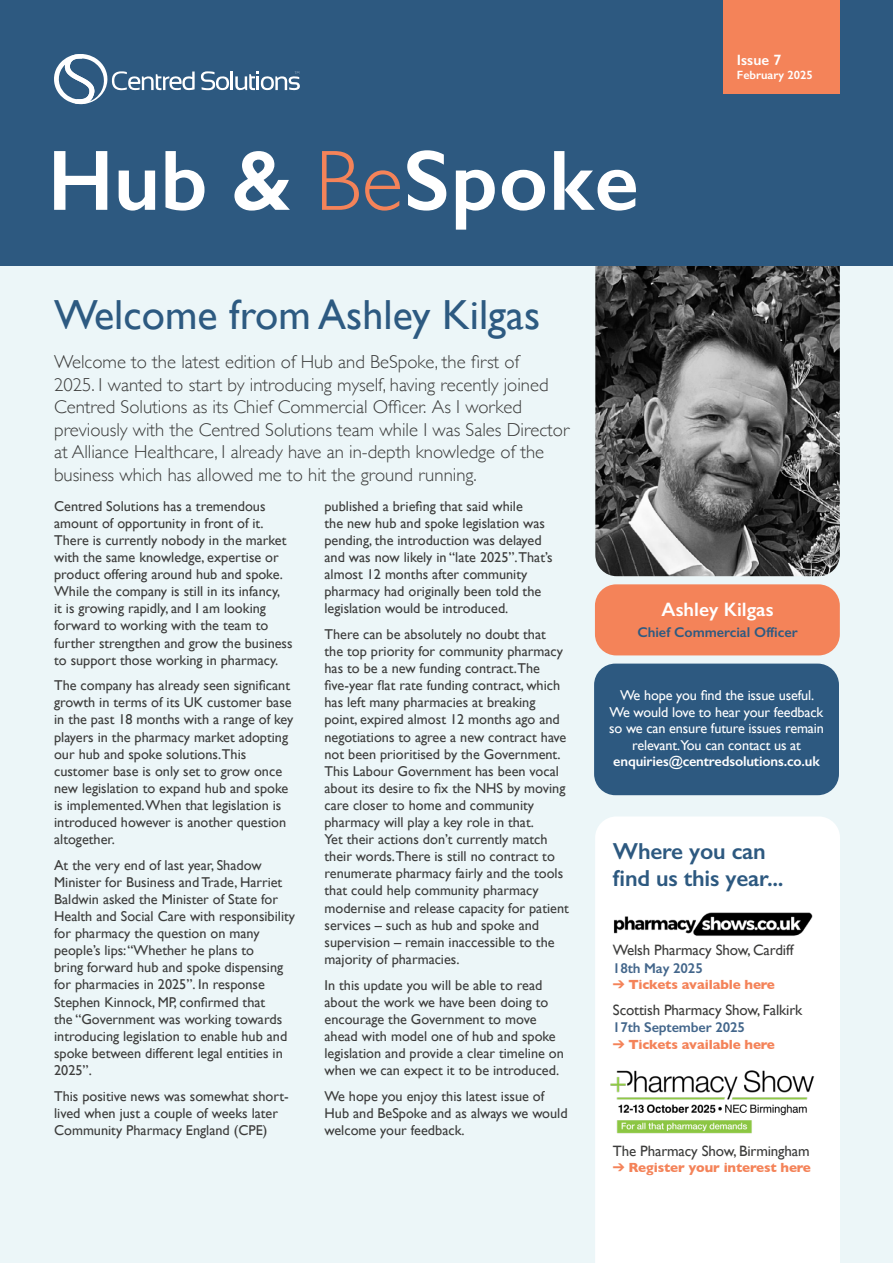
<style>
.page{position:relative;width:893px;height:1263px;background:#fff}
.page>*{position:absolute;margin:0;border:0;box-sizing:border-box;transform-origin:0 0}
.t1{font:42px "Gill Sans";color:#2d5a81}
.t2{font:600 23.25px/27.9px "Gill Sans";letter-spacing:-.01em;color:#2d5980}
.t3{font:600 19.5px "Gill Sans";color:#fff}
.t4{font:300 18.75px/22.5px "Gill Sans";color:#3c3c3b}
.t5{font:15px "Gill Sans";letter-spacing:-.01em;color:#3c3c3b}
.t6{font:600 15px "Gill Sans";color:#fff}
.t7{font:14.25px/17.1px "Gill Sans";color:#3c3c3b}
.t8{font:14.25px/16.5px "Gill Sans";letter-spacing:-.01em;color:#fff;text-align:center}
.t9{font:600 14.25px "Gill Sans";letter-spacing:-.01em;color:#fff}
.t10{font:600 14.25px "Gill Sans";letter-spacing:-.01em;color:#43668b}
.t11{font:600 14.25px "Gill Sans";color:#2d5a81}
.t12{font:700 13.5px "Gill Sans";letter-spacing:-.01em;color:#f48359}
.t13{font:600 12px "Gill Sans";color:#fff}
</style>
<div class="page">
<div style="left:0;top:239px;width:893px;height:1024px;background:#ecf6f8"></div>
<img style="left:595px;top:266px;width:245px;height:310px">
<div style="left:0;top:0;width:893px;height:266px;background:#2d5980"></div>
<svg style="left:407px;top:150px;width:229px;height:80px"></svg>
<svg style="left:322px;top:151px;width:78px;height:60px"></svg>
<svg style="left:54px;top:151px;width:236px;height:60px"></svg>
<svg style="left:54px;top:54px;width:141px;height:51px"></svg>
<svg style="left:201px;top:71px;width:99px;height:19px"></svg>
<div style="left:723px;top:0;width:117px;height:94px;background:#f48359"></div>
<div style="left:595px;top:584px;width:245px;height:71px;background:#f48359;border-radius:21px"></div>
<div style="left:594px;top:664px;width:245px;height:131px;background:#2d5980;border-radius:21px"></div>
<div style="left:595px;top:817px;width:245px;height:446px;background:#fff"></div>
<img style="left:609px;top:1066px;width:207px;height:76px">
<img style="left:610px;top:912px;width:203px;height:27px">
<p class="t6" style="left:737px;top:51px;width:46px">Issue 7</p>
<p class="t13" style="left:737px;top:68px;width:77px">February 2025</p>
<h1 class="t1" style="left:54px;top:290px;width:488px">Welcome from Ashley Kilgas</h1>
<p class="t4" style="left:54px;top:350px;width:517px">Welcome to the latest edition of Hub and BeSpoke, the first of<br>2025. I wanted to start by introducing myself, having recently joined Centred Solutions as its Chief Commercial Officer. As I worked previously with the Centred Solutions team while I was Sales Director at Alliance Healthcare, I already have an in-depth knowledge of the business which has allowed me to hit the ground running.</p>
<p class="t7" style="left:54px;top:497px;width:240px">Centred Solutions has a tremendous amount of opportunity in front of it.<br>There is currently nobody in the market with the same knowledge, expertise or product offering around hub and spoke.<br>While the company is still in its infancy,<br>it is growing rapidly, and I am looking forward to working with the team to further strengthen and grow the business to support those working in pharmacy.</p>
<p class="t7" style="left:54px;top:677px;width:241px">The company has already seen significant growth in terms of its UK customer base in the past 18 months with a range of key players in the pharmacy market adopting our hub and spoke solutions.This customer base is only set to grow once new legislation to expand hub and spoke is implemented.When that legislation is introduced however is another question altogether.</p>
<p class="t7" style="left:54px;top:856px;width:242px">At the very end of last year, Shadow Minister for Business and Trade, Harriet Baldwin asked the Minister of State for Health and Social Care with responsibility for pharmacy the question on many people’s lips: “Whether he plans to<br>bring forward hub and spoke dispensing for pharmacies in 2025”. In response Stephen Kinnock, MP, confirmed that<br>the “Government was working towards introducing legislation to enable hub and spoke between different legal entities in 2025”.</p>
<p class="t7" style="left:54px;top:1087px;width:236px">This positive news was somewhat short&shy;lived when just a couple of weeks later<br>Community Pharmacy England (CPE)</p>
<p class="t7" style="left:325px;top:497px;width:230px">published a briefing that said while<br>the new hub and spoke legislation was pending, the introduction was delayed and was now likely in “late 2025”.That’s almost 12 months after community pharmacy had originally been told the legislation would be introduced.</p>
<p class="t7" style="left:325px;top:625px;width:246px">There can be absolutely no doubt that<br>the top priority for community pharmacy has to be a new funding contract.The five-year flat rate funding contract, which has left many pharmacies at breaking point, expired almost 12 months ago and negotiations to agree a new contract have not been prioritised by the Government.<br>This Labour Government has been vocal about its desire to fix the NHS by moving care closer to home and community pharmacy will play a key role in that.<br>Yet their actions don’t currently match their words.There is still no contract to renumerate pharmacy fairly and the tools that could help community pharmacy modernise and release capacity for patient services – such as hub and spoke and supervision – remain inaccessible to the majority of pharmacies.</p>
<p class="t7" style="left:325px;top:976px;width:241px">In this update you will be able to read about the work we have been doing to encourage the Government to move ahead with model one of hub and spoke legislation and provide a clear timeline on when we can expect it to be introduced.</p>
<p class="t7" style="left:325px;top:1087px;width:245px">We hope you enjoy this latest issue of<br>Hub and BeSpoke and as always we would welcome your feedback.</p>
<h3 class="t3" style="left:662px;top:597px;width:114px">Ashley Kilgas</h3>
<p class="t11" style="left:637px;top:624px;width:162px">Chief Commercial Officer</p>
<p class="t8" style="left:609px;top:687px;width:216px">We hope you find the issue useful.<br>We would love to hear your feedback so we can ensure future issues remain relevant.You can contact us at</p>
<p class="t9" style="left:613px;top:753px;width:208px">enquiries@centredsolutions.co.uk</p>
<h2 class="t2" style="left:613px;top:836px;width:172px">Where you can find us this year...</h2>
<p class="t5" style="left:613px;top:941px;width:182px">Welsh Pharmacy Show, Cardiff</p>
<p class="t10" style="left:613px;top:959px;width:91px">18th May 2025</p>
<p class="t12" style="left:613px;top:973px;width:163px">➔ Tickets available here</p>
<p class="t5" style="left:613px;top:1001px;width:191px">Scottish Pharmacy Show, Falkirk</p>
<p class="t10" style="left:613px;top:1019px;width:134px">17th September 2025</p>
<p class="t12" style="left:613px;top:1033px;width:163px">➔ Tickets available here</p>
<p class="t5" style="left:613px;top:1142px;width:198px">The Pharmacy Show, Birmingham</p>
<p class="t12" style="left:613px;top:1157px;width:199px">➔ Register your interest here</p>
</div>
